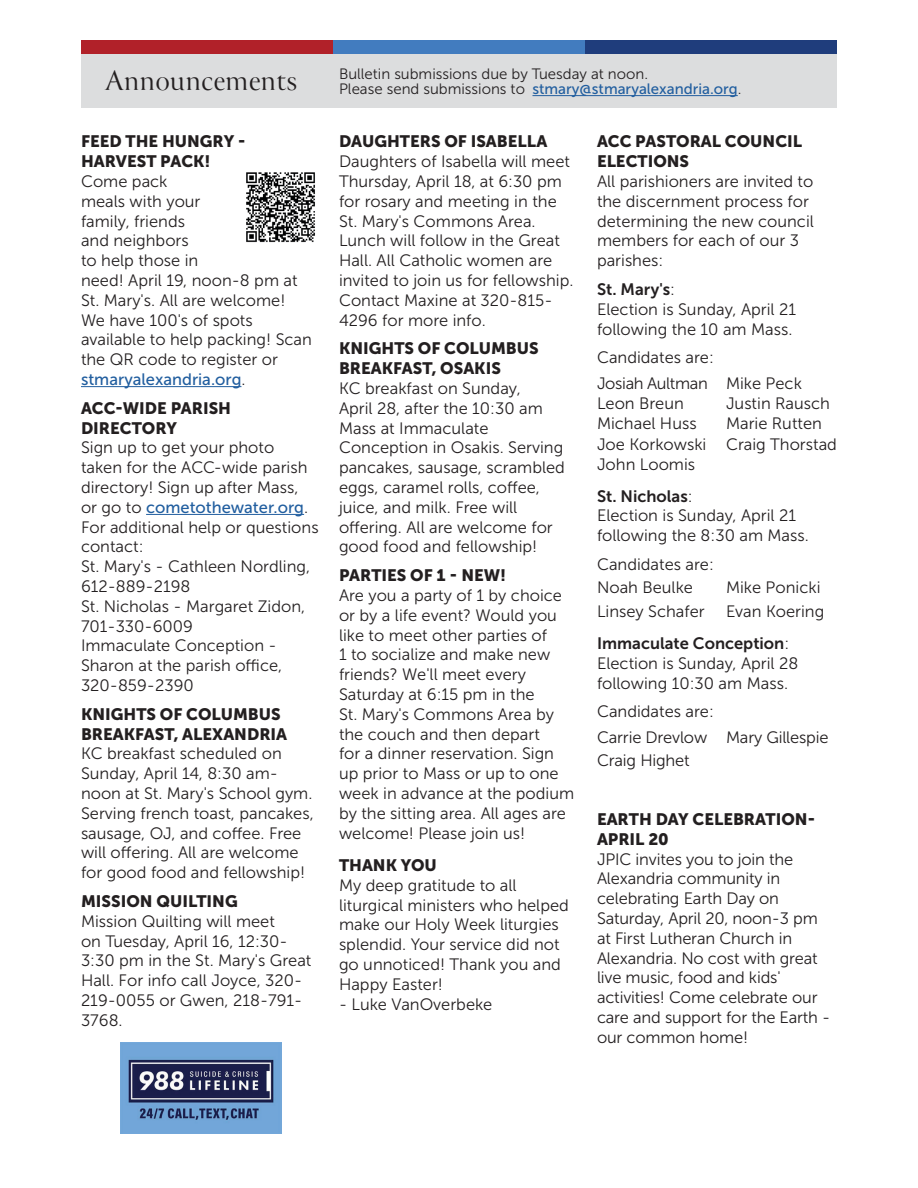
<style>
.page{position:relative;width:918px;height:1188px;background:#fff}
.page>*{position:absolute;margin:0;border:0;box-sizing:border-box;transform-origin:0 0}
.main_page_box_headers_box{font:31.5px "Canto Pen";color:#231f20}
.table_text{font:16.5px/19.8px "Museo Sans 300";color:#231f20}
.main_page_box_headers_box-2{font:16.5px "Museo Sans 300";color:#231f20}
.main_page_box_headers_box-3{font:16.5px "Museo Sans 300";letter-spacing:-.02em;color:#231f20}
.table_text-2{font:16.5px "Museo Sans 900";color:#231f20}
.main_page_box_headers_box-4{font:15px/15px "Museo Sans 300";color:#231f20}
.s1{font-family:"Museo Sans 500";color:#215e9f}
.s2{font-family:"Museo Sans 900"}
.s3{font-family:"Museo Sans 700"}
</style>
<div class="page">
<div style="left:81px;top:54px;width:756px;height:54px;background:#dcddde"></div>
<hr style="left:532px;top:95px;width:206px;height:1px;background:#215e9f">
<div style="left:81px;top:40px;width:252px;height:14px;background:#b12129"></div>
<div style="left:333px;top:40px;width:252px;height:14px;background:#427cbf"></div>
<div style="left:585px;top:40px;width:252px;height:14px;background:#1f3d7c"></div>
<img style="left:120px;top:1043px;width:162px;height:91px">
<hr style="left:81px;top:386px;width:160px;height:1px;background:#215e9f">
<hr style="left:146px;top:514px;width:158px;height:1px;background:#215e9f">
<img style="left:246px;top:172px;width:69px;height:71px">
<p class="main_page_box_headers_box" style="left:105px;top:61px;width:194px">Announcements</p>
<p class="main_page_box_headers_box-4" style="left:339px;top:67px;width:404px">Bulletin submissions due by Tuesday at noon.<br>Please send submissions to <span class="s1">stmary@stmaryalexandria.org</span>.</p>
<p class="table_text" style="left:81px;top:132px;width:232px"><span class="s2">FEED THE HUNGRY -<br>HARVEST PACK!<br></span>Come pack<br>meals with your<br>family, friends<br>and neighbors<br>to help those in<br>need! April 19, noon-8 pm at<br>St. Mary's. All are welcome!<br>We have 100's of spots available to help packing! Scan the QR code to register or <span class="s1">stmaryalexandria.org</span>.</p>
<p class="table_text" style="left:81px;top:398px;width:239px"><span class="s2">ACC-WIDE PARISH<br>DIRECTORY<br></span>Sign up to get your photo taken for the ACC-wide parish directory! Sign up after Mass,<br>or go to <span class="s1">cometothewater.org</span>.<br>For additional help or questions contact:<br>St. Mary's - Cathleen Nordling,<br>612-889-2198</p>
<p class="table_text" style="left:81px;top:596px;width:226px">St. Nicholas - Margaret Zidon,<br>701-330-6009<br>Immaculate Conception -<br>Sharon at the parish office,<br>320-859-2390</p>
<p class="table_text" style="left:81px;top:704px;width:234px"><span class="s2">KNIGHTS OF COLUMBUS<br>BREAKFAST, ALEXANDRIA<br></span>KC breakfast scheduled on<br>Sunday, April 14, 8:30 am&shy;noon at St. Mary's School gym.<br>Serving french toast, pancakes, sausage, OJ, and coffee. Free will offering. All are welcome for good food and fellowship!</p>
<p class="table_text" style="left:81px;top:892px;width:232px"><span class="s2">MISSION QUILTING<br></span>Mission Quilting will meet<br>on Tuesday, April 16, 12:30-<br>3:30 pm in the St. Mary's Great<br>Hall. For info call Joyce, 320-<br>219-0055 or Gwen, 218-791-<br>3768.</p>
<p class="table_text" style="left:339px;top:132px;width:236px"><span class="s2">DAUGHTERS OF ISABELLA<br></span>Daughters of Isabella will meet<br>Thursday, April 18, at 6:30 pm for rosary and meeting in the<br>St. Mary's Commons Area.<br>Lunch will follow in the Great<br>Hall. All Catholic women are invited to join us for fellowship.<br>Contact Maxine at 320-815-<br>4296 for more info.</p>
<p class="table_text" style="left:339px;top:339px;width:228px"><span class="s2">KNIGHTS OF COLUMBUS<br>BREAKFAST, OSAKIS<br></span>KC breakfast on Sunday,<br>April 28, after the 10:30 am<br>Mass at Immaculate<br>Conception in Osakis. Serving pancakes, sausage, scrambled eggs, caramel rolls, coffee, juice, and milk. Free will offering. All are welcome for good food and fellowship!</p>
<p class="table_text" style="left:339px;top:566px;width:237px"><span class="s2">PARTIES OF 1 - NEW!<br></span>Are you a party of 1 by choice or by a life event? Would you like to meet other parties of<br>1 to socialize and make new friends? We'll meet every<br>Saturday at 6:15 pm in the<br>St. Mary's Commons Area by the couch and then depart<br>for a dinner reservation. Sign up prior to Mass or up to one week in advance at the podium by the sitting area. All ages are welcome! Please join us!</p>
<p class="table_text-2" style="left:339px;top:856px;width:99px">THANK YOU</p>
<p class="table_text" style="left:339px;top:875px;width:231px">My deep gratitude to all liturgical ministers who helped make our Holy Week liturgies splendid. Your service did not go unnoticed! Thank you and<br>Happy Easter!</p>
<p class="table_text" style="left:339px;top:994px;width:155px">- Luke VanOverbeke</p>
<p class="table_text" style="left:597px;top:132px;width:218px"><span class="s2">ACC PASTORAL COUNCIL<br>ELECTIONS<br></span>All parishioners are invited to the discernment process for determining the new council members for each of our 3 parishes:</p>
<p class="table_text" style="left:597px;top:280px;width:201px"><span class="s3">St. Mary's</span>:<br>Election is Sunday, April 21 following the 10 am Mass.</p>
<p class="table_text" style="left:597px;top:348px;width:118px">Candidates are:</p>
<p class="main_page_box_headers_box-3" style="left:597px;top:374px;width:112px">Josiah Aultman</p>
<p class="main_page_box_headers_box-2" style="left:597px;top:395px;width:88px">Leon Breun</p>
<p class="main_page_box_headers_box-2" style="left:597px;top:415px;width:101px">Michael Huss</p>
<p class="main_page_box_headers_box-2" style="left:597px;top:435px;width:111px">Joe Korkowski</p>
<p class="main_page_box_headers_box-2" style="left:597px;top:455px;width:100px">John Loomis</p>
<p class="main_page_box_headers_box-2" style="left:726px;top:374px;width:77px">Mike Peck</p>
<p class="main_page_box_headers_box-2" style="left:726px;top:395px;width:106px">Justin Rausch</p>
<p class="main_page_box_headers_box-2" style="left:726px;top:415px;width:97px">Marie Rutten</p>
<p class="main_page_box_headers_box-2" style="left:726px;top:435px;width:112px">Craig Thorstad</p>
<p class="table_text" style="left:597px;top:486px;width:213px"><span class="s3">St. Nicholas</span>:<br>Election is Sunday, April 21 following the 8:30 am Mass.</p>
<p class="table_text" style="left:597px;top:554px;width:118px">Candidates are:</p>
<p class="main_page_box_headers_box-2" style="left:597px;top:579px;width:97px">Noah Beulke</p>
<p class="main_page_box_headers_box-2" style="left:597px;top:602px;width:109px">Linsey Schafer</p>
<p class="main_page_box_headers_box-2" style="left:726px;top:579px;width:96px">Mike Ponicki</p>
<p class="main_page_box_headers_box-2" style="left:726px;top:602px;width:100px">Evan Koering</p>
<p class="table_text" style="left:597px;top:634px;width:203px"><span class="s3">Immaculate Conception</span>:<br>Election is Sunday, April 28 following 10:30 am Mass.</p>
<p class="table_text" style="left:597px;top:702px;width:118px">Candidates are:</p>
<p class="main_page_box_headers_box-2" style="left:597px;top:728px;width:112px">Carrie Drevlow</p>
<p class="main_page_box_headers_box-2" style="left:597px;top:751px;width:94px">Craig Highet</p>
<p class="main_page_box_headers_box-2" style="left:726px;top:728px;width:104px">Mary Gillespie</p>
<p class="table_text" style="left:597px;top:810px;width:235px"><span class="s2">EARTH DAY CELEBRATION-<br>APRIL 20<br></span>JPIC invites you to join the<br>Alexandria community in celebrating Earth Day on<br>Saturday, April 20, noon-3 pm at First Lutheran Church in<br>Alexandria. No cost with great live music, food and kids' activities! Come celebrate our care and support for the Earth - our common home!</p>
</div>
